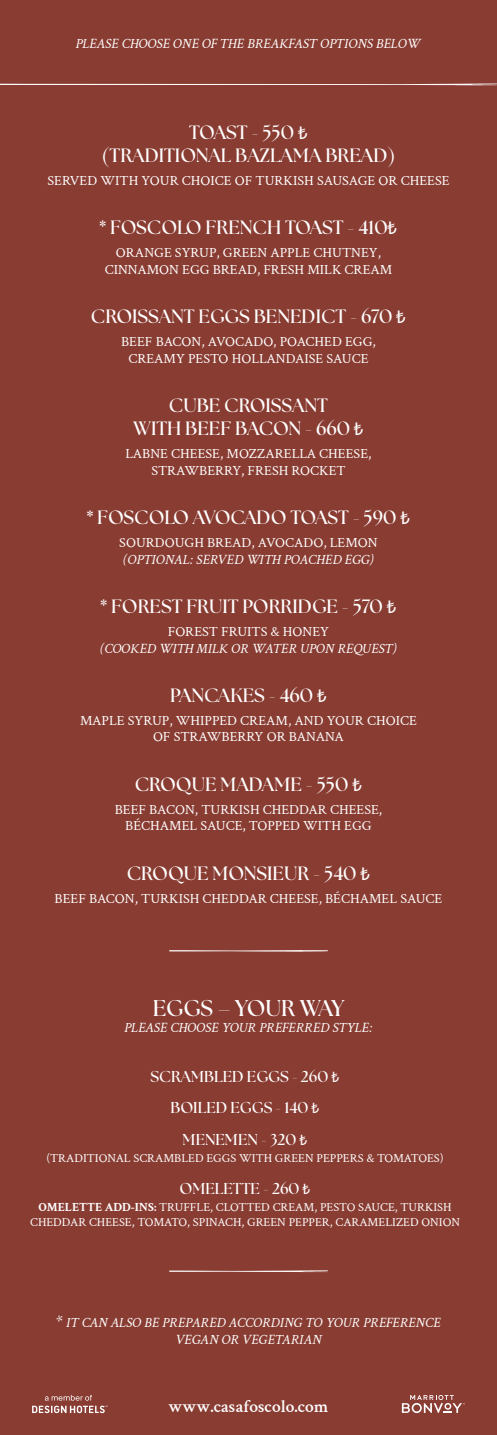
<style>
.page{position:relative;width:497px;height:1435px;background:#fff}
.page>*{position:absolute;margin:0;border:0;box-sizing:border-box;transform-origin:0 0}
.t1{font:700 22.75px "The Seasons";color:#fff}
.t2{font:700 19.25px/23.1px "The Seasons";color:#fff;text-align:center}
.t3{font:600 17.5px "Crimson Text";color:#fff}
.t4{font:700 15.75px/31.5px "The Seasons";color:#fff;text-align:center}
.t5{font:14px/16.8px "Crimson Text";color:#fff;text-align:center}
.t6{font:italic 14px/16.8px "Crimson Text";color:#fff;text-align:center}
.t7{font:12.25px/14.7px "Crimson Text";color:#fff;text-align:center}
.s1{font-family:"Myriad Pro";font-weight:400}
.s2{font-weight:700}
.s3{font-size:17.5px}
</style>
<div class="page">
<div style="left:0;top:0;width:496px;height:1434px;background:#893c32"></div>
<svg style="left:169px;top:1270px;width:158px;height:2px"></svg>
<svg style="left:32px;top:1394px;width:76px;height:18px"></svg>
<svg style="left:401px;top:1395px;width:63px;height:17px"></svg>
<svg style="left:169px;top:950px;width:158px;height:2px"></svg>
<svg style="left:0;top:83px;width:496px;height:3px"></svg>
<p class="t6" style="left:75px;top:34px;width:345px">PLEASE CHOOSE ONE OF THE BREAKFAST OPTIONS BELOW</p>
<h2 class="t2" style="left:102px;top:120px;width:294px">TOAST - 550 <span class="s1">₺<br></span>(TRADITIONAL BAZLAMA BREAD)</h2>
<p class="t5" style="left:47px;top:171px;width:403px">SERVED WITH YOUR CHOICE OF TURKISH SAUSAGE OR CHEESE</p>
<h2 class="t2" style="left:99px;top:215px;width:299px">* FOSCOLO FRENCH TOAST - 410<span class="s1">₺</span></h2>
<p class="t5" style="left:105px;top:243px;width:289px">ORANGE SYRUP, GREEN APPLE CHUTNEY,<br>CINNAMON EGG BREAD, FRESH MILK CREAM</p>
<h2 class="t2" style="left:91px;top:304px;width:316px">CROISSANT EGGS BENEDICT - 670 <span class="s1">₺</span></h2>
<p class="t5" style="left:121px;top:332px;width:256px">BEEF BACON, AVOCADO, POACHED EGG,<br>CREAMY PESTO HOLLANDAISE SAUCE</p>
<h2 class="t2" style="left:133px;top:393px;width:232px">CUBE CROISSANT<br>WITH BEEF BACON - 660 <span class="s1">₺</span></h2>
<p class="t5" style="left:125px;top:444px;width:247px">LABNE CHEESE, MOZZARELLA CHEESE,<br>STRAWBERRY, FRESH ROCKET</p>
<h2 class="t2" style="left:87px;top:505px;width:324px">* FOSCOLO AVOCADO TOAST - 590 <span class="s1">₺</span></h2>
<p class="t5" style="left:119px;top:533px;width:259px">SOURDOUGH BREAD, AVOCADO, LEMON</p>
<p class="t6" style="left:123px;top:550px;width:251px">(OPTIONAL: SERVED WITH POACHED EGG)</p>
<h2 class="t2" style="left:100px;top:594px;width:297px">* FOREST FRUIT PORRIDGE - 570 <span class="s1">₺</span></h2>
<p class="t5" style="left:167px;top:622px;width:163px">FOREST FRUITS &amp; HONEY</p>
<p class="t6" style="left:100px;top:638px;width:297px">(COOKED WITH MILK OR WATER UPON REQUEST)</p>
<h2 class="t2" style="left:170px;top:683px;width:158px">PANCAKES - 460 <span class="s1">₺</span></h2>
<p class="t5" style="left:80px;top:711px;width:338px">MAPLE SYRUP, WHIPPED CREAM, AND YOUR CHOICE<br>OF STRAWBERRY OR BANANA</p>
<h2 class="t2" style="left:134px;top:772px;width:229px">CROQUE MADAME - 550 <span class="s1">₺</span></h2>
<p class="t5" style="left:115px;top:800px;width:268px">BEEF BACON, TURKISH CHEDDAR CHEESE,<br>BÉCHAMEL SAUCE, TOPPED WITH EGG</p>
<h2 class="t2" style="left:127px;top:861px;width:245px">CROQUE MONSIEUR - 540 <span class="s1">₺</span></h2>
<p class="t5" style="left:54px;top:889px;width:389px">BEEF BACON, TURKISH CHEDDAR CHEESE, BÉCHAMEL SAUCE</p>
<h1 class="t1" style="left:152px;top:992px;width:193px">EGGS – YOUR WAY</h1>
<p class="t6" style="left:124px;top:1018px;width:249px">PLEASE CHOOSE YOUR PREFERRED STYLE:</p>
<p class="t4" style="left:150px;top:1060px;width:190px">SCRAMBLED EGGS - 260 <span class="s1">₺<br></span>BOILED EGGS - 140 <span class="s1">₺<br></span>MENEMEN - 320 <span class="s1">₺</span></p>
<p class="t7" style="left:46px;top:1150px;width:398px">(TRADITIONAL SCRAMBLED EGGS WITH GREEN PEPPERS &amp; TOMATOES)</p>
<p class="t4" style="left:179px;top:1172px;width:133px">OMELETTE - 260 <span class="s1">₺</span></p>
<p class="t7" style="left:30px;top:1199px;width:431px"><span class="s2">OMELETTE ADD-INS:</span> TRUFFLE, CLOTTED CREAM, PESTO SAUCE, TURKISH<br>CHEDDAR CHEESE, TOMATO, SPINACH, GREEN PEPPER, CARAMELIZED ONION</p>
<p class="t6" style="left:56px;top:1313px;width:385px"><span class="s3">*</span> IT CAN ALSO BE PREPARED ACCORDING TO YOUR PREFERENCE<br>VEGAN OR VEGETARIAN</p>
<p class="t3" style="left:168px;top:1393px;width:161px">www.casafoscolo.com</p>
</div>
